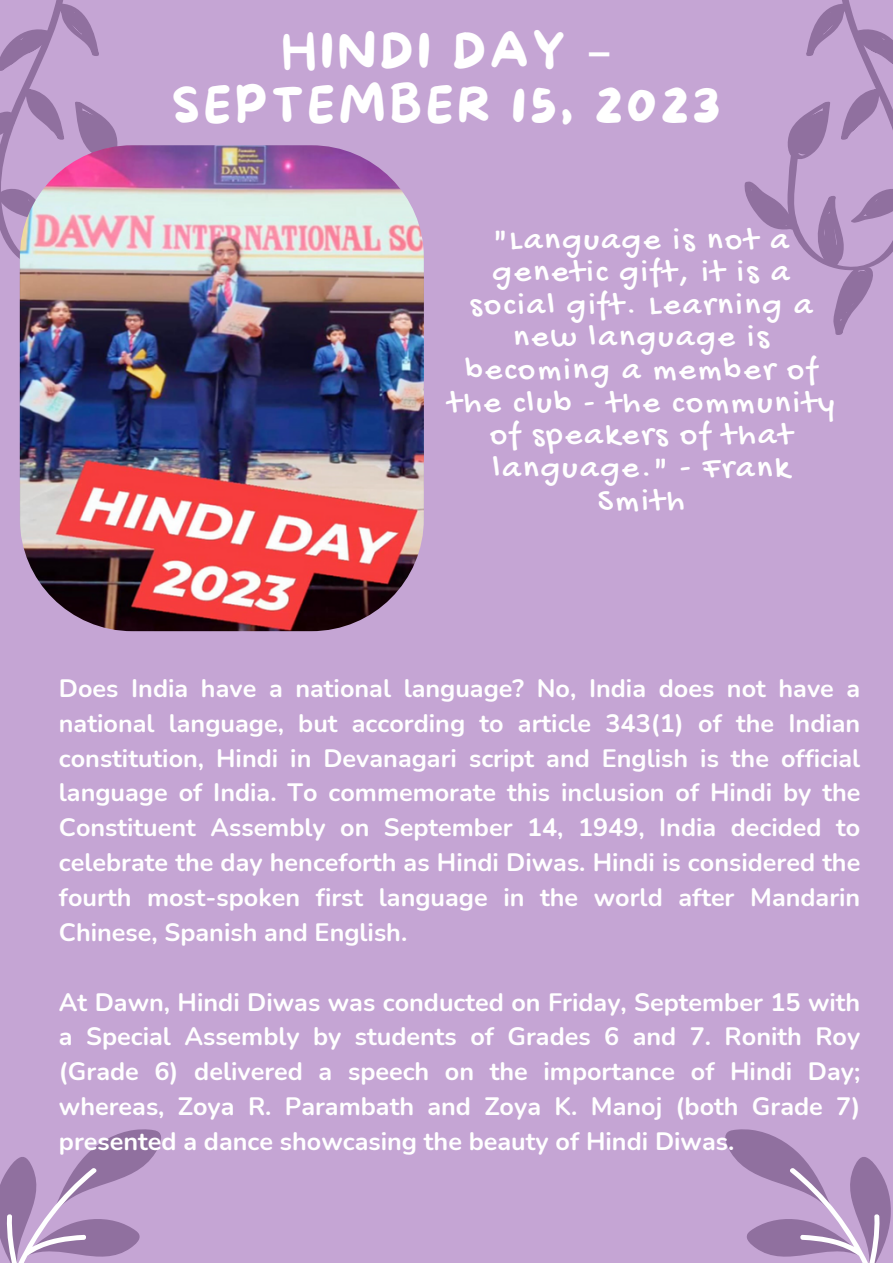
<style>
.page{position:relative;width:893px;height:1264px;background:#fff}
.page>*{position:absolute;margin:0;border:0;box-sizing:border-box;transform-origin:0 0}
.t1{font:48.45px/53.6px "More Sugar";letter-spacing:.08em;color:#fff;text-align:center}
.t2{font:33px/32.5px "Gochi Hand";letter-spacing:.07em;color:#fff;text-align:center}
.t3{font:700 25.2px/34.8px "Nunito";color:#fff;text-align:justify}
.s1{font-family:"Noto Sans Gurmukhi"}
</style>
<div class="page">
<div style="left:0;top:0;width:892px;height:1262px;background:#c5a5d4"></div>
<svg style="left:0;top:1129px;width:161px;height:133px"></svg>
<svg style="left:725px;top:1129px;width:166px;height:133px"></svg>
<svg style="left:0;top:0;width:122px;height:335px"></svg>
<svg style="left:744px;top:0;width:148px;height:335px"></svg>
<img style="left:20px;top:145px;width:403px;height:486px;border-radius:112px">
<p class="t1" style="left:172px;top:27px;width:550px">HINDI DAY <span class="s1">–<br></span>SEPTEMBER 15, 2023</p>
<p class="t2" style="left:448px;top:225px;width:388px">"Language is not a genetic gift, it is a social gift. Learning a new language is becoming a member of the club - the community of speakers of that language." - Frank<br>Smith</p>
<p class="t3" style="left:59px;top:671px;width:802px">Does India have a national language? No, India does not have a national language, but according to article 343(1) of the Indian constitution, Hindi in Devanagari script and English is the official language of India. To commemorate this inclusion of Hindi by the Constituent Assembly on September 14, 1949, India decided to celebrate the day henceforth as Hindi Diwas. Hindi is considered the fourth most-spoken first language in the world after Mandarin Chinese, Spanish and English.</p>
<p class="t3" style="left:59px;top:984px;width:802px">At Dawn, Hindi Diwas was conducted on Friday, September 15 with a Special Assembly by students of Grades 6 and 7. Ronith Roy (Grade 6) delivered a speech on the importance of Hindi Day; whereas, Zoya R. Parambath and Zoya K. Manoj (both Grade 7) presented a dance showcasing the beauty of Hindi Diwas.</p>
</div>
